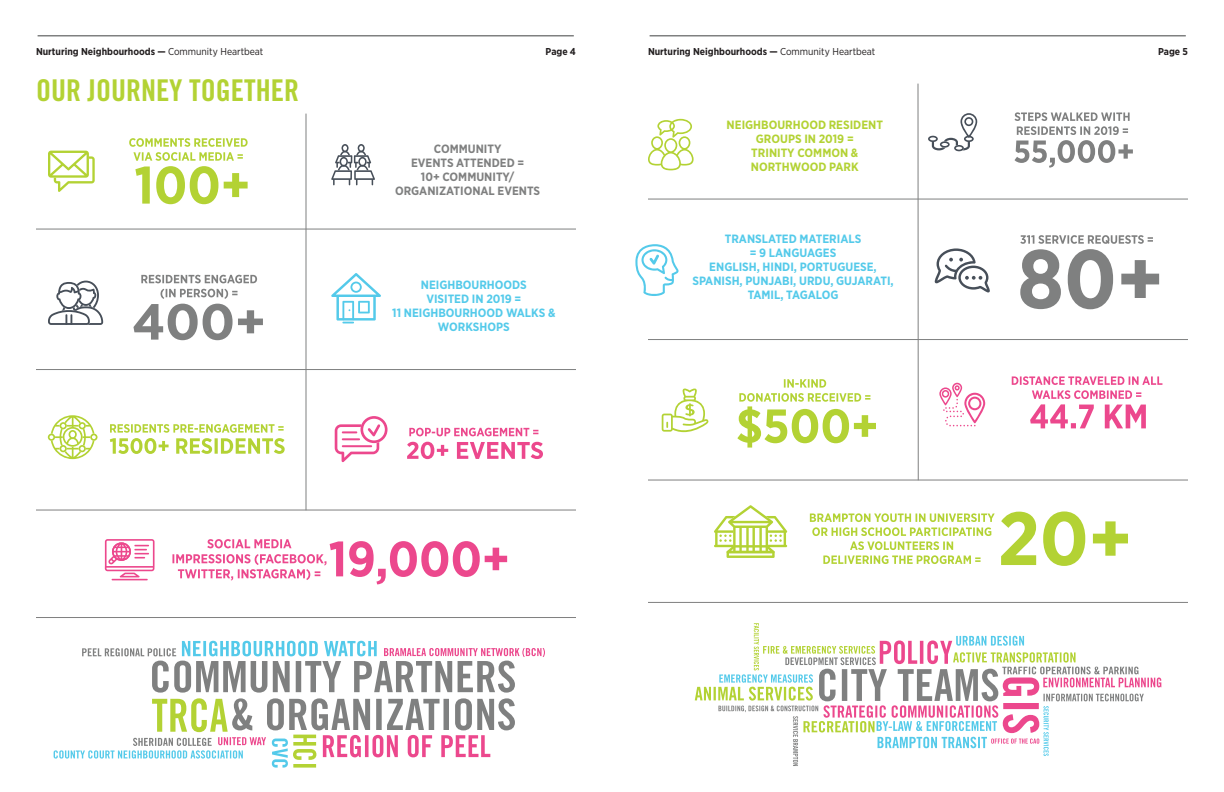
<style>
.page{position:relative;width:1224px;height:792px;background:#fff}
.page>*{position:absolute;margin:0;border:0;box-sizing:border-box;transform-origin:0 0}
.t1{font:30px "Trade Gothic LT Std Bd Cn 20";color:#b3d234}
.t2{font:700 12px/14px "Gotham Narrow";color:#54caea;text-align:center}
.t3{font:700 12px/14px "Gotham Narrow";color:#b3d234;text-align:center}
.t4{font:700 12px/14px "Gotham Narrow";color:#7f8080;text-align:center}
.t5{font:700 10px "Gotham Narrow";color:#231f20}
.s1{font-weight:400}
</style>
<div class="page">
<hr style="left:306px;top:114px;width:1px;height:396px;background:#7f8080">
<hr style="left:918px;top:84px;width:1px;height:396px;background:#7f8080">
<hr style="left:36px;top:229px;width:540px;height:1px;background:#7f8080">
<hr style="left:648px;top:199px;width:540px;height:1px;background:#7f8080">
<hr style="left:36px;top:369px;width:540px;height:1px;background:#7f8080">
<hr style="left:648px;top:339px;width:540px;height:1px;background:#7f8080">
<hr style="left:36px;top:510px;width:540px;height:1px;background:#7f8080">
<hr style="left:648px;top:480px;width:540px;height:1px;background:#7f8080">
<hr style="left:36px;top:617px;width:540px;height:1px;background:#7f8080">
<hr style="left:648px;top:602px;width:540px;height:1px;background:#7f8080">
<svg style="left:1020px;top:235px;width:139px;height:74px"></svg>
<svg style="left:407px;top:442px;width:136px;height:17px"></svg>
<svg style="left:409px;top:428px;width:129px;height:8px"></svg>
<svg style="left:1012px;top:376px;width:150px;height:52px"></svg>
<svg style="left:129px;top:138px;width:119px;height:66px"></svg>
<svg style="left:133px;top:289px;width:130px;height:51px"></svg>
<svg style="left:141px;top:275px;width:116px;height:8px"></svg>
<svg style="left:110px;top:424px;width:175px;height:30px"></svg>
<svg style="left:737px;top:379px;width:139px;height:69px"></svg>
<svg style="left:1015px;top:112px;width:118px;height:56px"></svg>
<svg style="left:48px;top:151px;width:47px;height:41px"></svg>
<svg style="left:48px;top:281px;width:55px;height:44px"></svg>
<svg style="left:172px;top:539px;width:335px;height:45px"></svg>
<hr style="left:112px;top:579px;width:36px;height:1px;background:#ec488d">
<svg style="left:105px;top:539px;width:50px;height:38px"></svg>
<svg style="left:331px;top:273px;width:50px;height:50px"></svg>
<svg style="left:48px;top:415px;width:50px;height:44px"></svg>
<svg style="left:335px;top:416px;width:53px;height:46px"></svg>
<svg style="left:331px;top:144px;width:44px;height:41px"></svg>
<svg style="left:635px;top:244px;width:44px;height:52px"></svg>
<svg style="left:648px;top:119px;width:46px;height:51px"></svg>
<svg style="left:662px;top:388px;width:46px;height:45px"></svg>
<svg style="left:934px;top:248px;width:56px;height:44px"></svg>
<svg style="left:939px;top:383px;width:46px;height:43px"></svg>
<svg style="left:928px;top:113px;width:49px;height:38px"></svg>
<svg style="left:1001px;top:511px;width:127px;height:55px"></svg>
<svg style="left:810px;top:513px;width:185px;height:51px"></svg>
<svg style="left:714px;top:505px;width:73px;height:53px"></svg>
<svg style="left:695px;top:623px;width:466px;height:143px"></svg>
<svg style="left:54px;top:641px;width:491px;height:127px"></svg>
<hr style="left:38px;top:35px;width:536px;height:1px;background:#7f8080">
<hr style="left:650px;top:35px;width:536px;height:1px;background:#7f8080">
<p class="t5" style="left:36px;top:45px;width:229px">Nurturing Neighbourhoods — <span class="s1">Community Heartbeat</span></p>
<p class="t5" style="left:546px;top:45px;width:32px">Page 4</p>
<p class="t5" style="left:648px;top:45px;width:229px">Nurturing Neighbourhoods — <span class="s1">Community Heartbeat</span></p>
<p class="t5" style="left:1158px;top:45px;width:31px">Page 5</p>
<h1 class="t1" style="left:36px;top:73px;width:265px">OUR JOURNEY TOGETHER</h1>
<p class="t4" style="left:395px;top:141px;width:147px">COMMUNITY<br>EVENTS ATTENDED =<br>10+ COMMUNITY/<br>ORGANIZATIONAL EVENTS</p>
<p class="t2" style="left:392px;top:278px;width:165px">NEIGHBOURHOODS<br>VISITED IN 2019 =<br>11 NEIGHBOURHOOD WALKS &amp;<br>WORKSHOPS</p>
<p class="t3" style="left:727px;top:118px;width:158px">NEIGHBOURHOOD RESIDENT<br>GROUPS IN 2019 =<br>TRINITY COMMON &amp;<br>NORTHWOOD PARK</p>
<p class="t2" style="left:692px;top:232px;width:203px">TRANSLATED MATERIALS<br>= 9 LANGUAGES<br>ENGLISH, HINDI, PORTUGUESE,<br>SPANISH, PUNJABI, URDU, GUJARATI,<br>TAMIL, TAGALOG</p>
</div>
